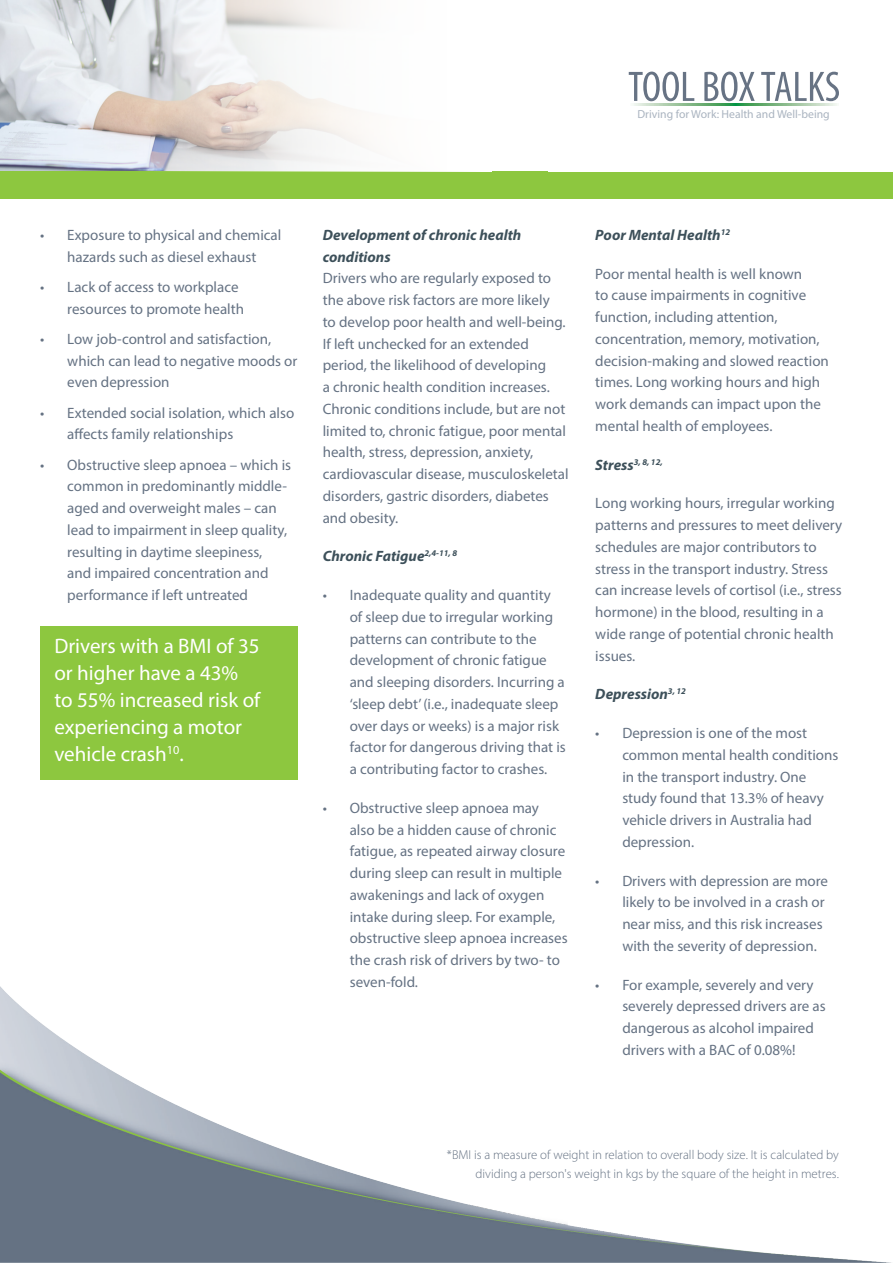
<style>
.page{position:relative;width:893px;height:1263px;background:#fff}
.page>*{position:absolute;margin:0;border:0;box-sizing:border-box;transform-origin:0 0}
.Bullet_Point_List_1{font:21px/27px "Myriad Pro";color:#fff}
.Body_Copy_Extra_Spac{font:15px/21.8px "Myriad Pro";color:#657283}
.Body_Copy_Extra_Spac-2{font:italic 700 15px "Myriad Pro";color:#3d505a}
.t1{font:300 12.9px/18.8px "Myriad Pro";color:#657283;text-align:right}
.t2{font:11.7px "Myriad Pro";color:#aab4c0}
.Body_Copy_Extra_Spac-3{font:italic 700 8.7px "Myriad Pro";color:#3d505a}
.s1{font-weight:700;font-style:italic;color:#3d505a}
.s2{font-size:15px}
</style>
<div class="page">
<img style="left:0;top:986px;width:891px;height:277px">
<svg style="left:0;top:0;width:548px;height:172px"></svg>
<div style="left:244px;top:0;width:259px;height:172px;background:#fff"></div>
<div style="left:0;top:172px;width:893px;height:27px;background:#8dc73f"></div>
<svg style="left:154px;top:0;width:310px;height:172px"></svg>
<svg style="left:629px;top:72px;width:65px;height:29px"></svg>
<svg style="left:704px;top:72px;width:51px;height:29px"></svg>
<svg style="left:761px;top:72px;width:78px;height:29px"></svg>
<svg style="left:634px;top:104px;width:203px;height:1px"></svg>
<div style="left:40px;top:626px;width:258px;height:153px;background:#8dc73f"></div>
<p class="t2" style="left:637px;top:107px;width:194px">Driving for Work: Health and Well-being</p>
<p class="Body_Copy_Extra_Spac" style="left:40px;top:224px;width:243px;text-align:center">• Exposure to physical and chemical hazards such as diesel exhaust</p>
<p class="Body_Copy_Extra_Spac" style="left:67px;top:276px;width:178px;text-indent:-27px">• Lack of access to workplace resources to promote health</p>
<p class="Body_Copy_Extra_Spac" style="left:67px;top:328px;width:232px;text-indent:-27px">• Low job-control and satisfaction, which can lead to negative moods or even depression</p>
<p class="Body_Copy_Extra_Spac" style="left:67px;top:401px;width:228px;text-indent:-27px">• Extended social isolation, which also affects family relationships</p>
<p class="Body_Copy_Extra_Spac" style="left:67px;top:453px;width:225px;text-indent:-27px">• Obstructive sleep apnoea – which is common in predominantly middle&shy;aged and overweight males – can lead to impairment in sleep quality, resulting in daytime sleepiness,<br>and impaired concentration and performance if left untreated</p>
<p class="Bullet_Point_List_1" style="left:54px;top:632px;width:207px">Drivers with a BMI of 35 or higher have a 43% to 55% increased risk of experiencing a motor vehicle crash<sup>10</sup>.</p>
<p class="Body_Copy_Extra_Spac" style="left:323px;top:224px;width:247px"><span class="s1">Development of chronic health conditions<br></span>Drivers who are regularly exposed to the above risk factors are more likely<br>to develop poor health and well-being.<br>If left unchecked for an extended period, the likelihood of developing<br>a chronic health condition increases.<br>Chronic conditions include, but are not limited to, chronic fatigue, poor mental health, stress, depression, anxiety, cardiovascular disease, musculoskeletal disorders, gastric disorders, diabetes and obesity.</p>
<p class="Body_Copy_Extra_Spac-2" style="left:323px;top:546px;width:136px">Chronic Fatigue<sup>2,4-11,</sup> <sup>8</sup></p>
<p class="Body_Copy_Extra_Spac" style="left:350px;top:584px;width:218px;text-indent:-27px">• Inadequate quality and quantity of sleep due to irregular working patterns can contribute to the development of chronic fatigue and sleeping disorders. Incurring a ‘sleep debt’ (i.e., inadequate sleep over days or weeks) is a major risk factor for dangerous driving that is a contributing factor to crashes.</p>
<p class="Body_Copy_Extra_Spac" style="left:350px;top:797px;width:219px;text-indent:-27px">• Obstructive sleep apnoea may also be a hidden cause of chronic fatigue, as repeated airway closure during sleep can result in multiple awakenings and lack of oxygen intake during sleep. For example, obstructive sleep apnoea increases the crash risk of drivers by two- to seven-fold.</p>
<p class="Body_Copy_Extra_Spac-2" style="left:595px;top:225px;width:136px">Poor Mental Health<sup>12</sup></p>
<p class="Body_Copy_Extra_Spac" style="left:595px;top:262px;width:235px">Poor mental health is well known<br>to cause impairments in cognitive function, including attention, concentration, memory, motivation, decision-making and slowed reaction times. Long working hours and high work demands can impact upon the mental health of employees.</p>
<p class="Body_Copy_Extra_Spac-3" style="left:595px;top:456px;width:69px"><span class="s2">Stress</span>3, 8, 12,</p>
<p class="Body_Copy_Extra_Spac" style="left:595px;top:492px;width:248px">Long working hours, irregular working patterns and pressures to meet delivery schedules are major contributors to stress in the transport industry. Stress can increase levels of cortisol (i.e., stress hormone) in the blood, resulting in a wide range of potential chronic health issues.</p>
<p class="Body_Copy_Extra_Spac-2" style="left:595px;top:685px;width:92px">Depression<sup>3,</sup> <sup>12</sup></p>
<p class="Body_Copy_Extra_Spac" style="left:622px;top:722px;width:218px;text-indent:-27px">• Depression is one of the most common mental health conditions in the transport industry. One study found that 13.3% of heavy vehicle drivers in Australia had depression.</p>
<p class="Body_Copy_Extra_Spac" style="left:622px;top:869px;width:207px;text-indent:-27px">• Drivers with depression are more likely to be involved in a crash or near miss, and this risk increases with the severity of depression.</p>
<p class="Body_Copy_Extra_Spac" style="left:622px;top:973px;width:205px;text-indent:-27px">• For example, severely and very severely depressed drivers are as dangerous as alcohol impaired drivers with a BAC of 0.08%!</p>
<p class="t1" style="left:447px;top:1145px;width:393px">*BMI is a measure of weight in relation to overall body size. It is calculated by dividing a person's weight in kgs by the square of the height in metres.</p>
</div>
